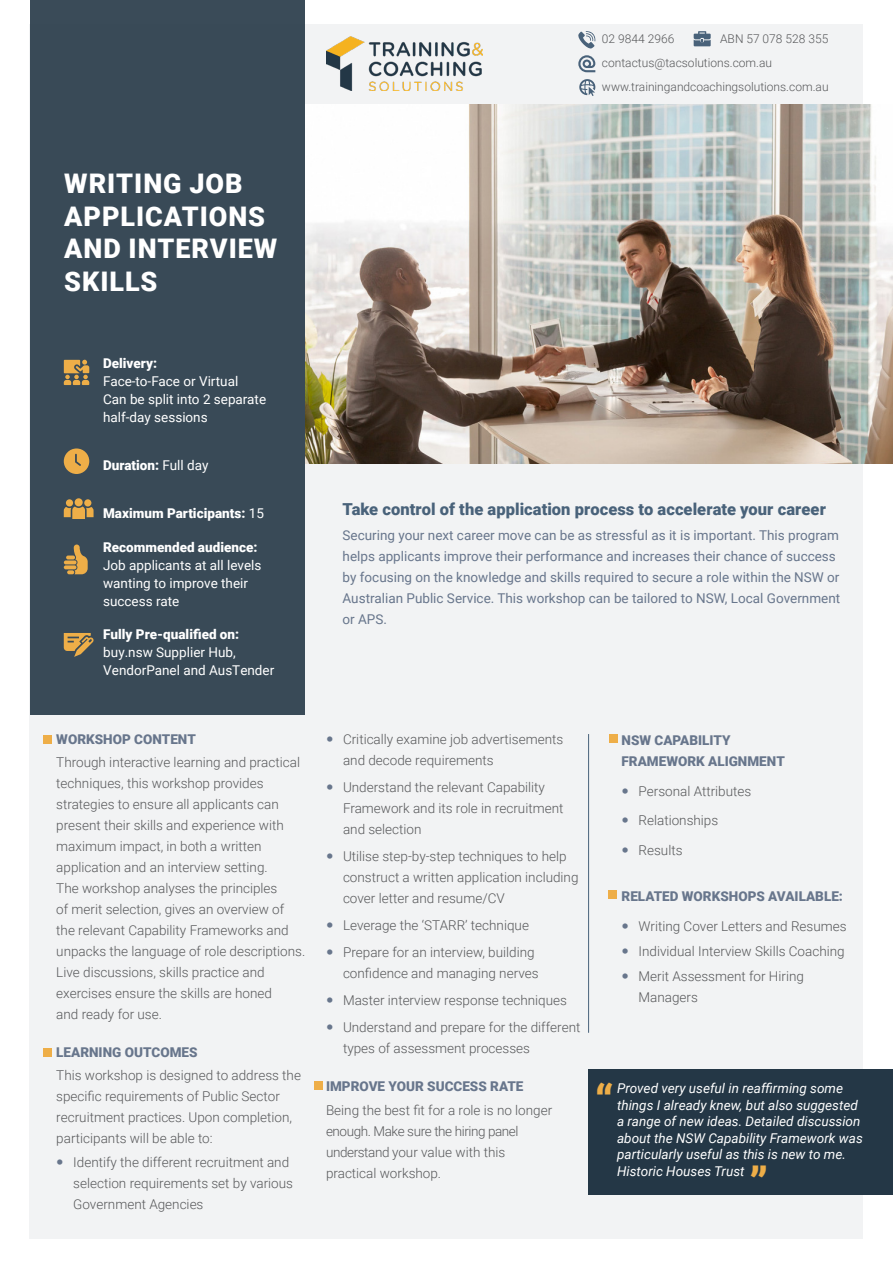
<style>
.page{position:relative;width:893px;height:1263px;background:#fff}
.page>*{position:absolute;margin:0;border:0;box-sizing:border-box;transform-origin:0 0}
._01_Body{font:900 45px "Roboto";color:#eeae48}
.t1{font:900 27px/32.4px "Roboto";letter-spacing:.035em;color:#fff}
._02_heading{font:900 16.5px "Roboto";letter-spacing:.005em;color:#49627a}
.t2{font:300 13.5px/21px "Roboto";color:#57585a}
._02_heading-2{font:13.5px/21px "Roboto";color:#68768c}
._01_Body-2{font:13.5px/18px "Roboto";color:#fff}
.t3{font:italic 13.5px/16.5px "Roboto";color:#fff}
.t4{font:900 13.5px/21px "Roboto";color:#68768c}
._01_Body-3{font:900 13.5px "Roboto";color:#fff}
._01_Body-4{font:300 12px/24px "Roboto";color:#57585a}
.s1{font-weight:900}
.s2{font-weight:400}
</style>
<div class="page">
<div style="left:30px;top:24px;width:833px;height:1215px;background:#f2f3f4"></div>
<img style="left:305px;top:104px;width:588px;height:359px">
<div style="left:30px;top:0;width:275px;height:714px;background:#394a57"></div>
<div style="left:588px;top:1069px;width:305px;height:125px;background:#243746"></div>
<svg style="left:64px;top:499px;width:30px;height:20px"></svg>
<svg style="left:66px;top:544px;width:22px;height:30px"></svg>
<svg style="left:64px;top:448px;width:25px;height:26px"></svg>
<svg style="left:64px;top:360px;width:25px;height:25px"></svg>
<div style="left:43px;top:1048px;width:9px;height:8px;background:#eeae48"></div>
<div style="left:609px;top:734px;width:8px;height:8px;background:#eeae48"></div>
<div style="left:44px;top:735px;width:8px;height:8px;background:#eeae48"></div>
<hr style="left:588px;top:734px;width:1px;height:299px;background:#49627a">
<svg style="left:64px;top:633px;width:30px;height:24px"></svg>
<div style="left:609px;top:891px;width:8px;height:8px;background:#eeae48"></div>
<div style="left:314px;top:1081px;width:8px;height:9px;background:#eeae48"></div>
<svg style="left:579px;top:79px;width:16px;height:17px"></svg>
<svg style="left:578px;top:55px;width:17px;height:17px"></svg>
<svg style="left:578px;top:31px;width:18px;height:18px"></svg>
<svg style="left:694px;top:31px;width:17px;height:15px"></svg>
<img style="left:326px;top:37px;width:156px;height:54px">
<p class="_01_Body-4" style="left:720px;top:27px;width:110px">ABN 57 078 528 355</p>
<p class="_01_Body-4" style="left:602px;top:27px;width:228px">02 9844 2966 contactus@tacsolutions.com.au www.trainingandcoachingsolutions.com.au</p>
<p class="t1" style="left:64px;top:167px;width:215px">WRITING JOB<br>APPLICATIONS<br>AND INTERVIEW<br>SKILLS</p>
<p class="_01_Body-2" style="left:103px;top:354px;width:165px"><span class="s1">Delivery:<br></span>Face-to-Face or Virtual<br>Can be split into 2 separate half-day sessions</p>
<p class="_01_Body-3" style="left:103px;top:455px;width:107px">Duration: <span class="s2">Full day</span></p>
<p class="_01_Body-3" style="left:103px;top:503px;width:162px">Maximum Participants: <span class="s2">15</span></p>
<p class="_01_Body-2" style="left:103px;top:538px;width:160px"><span class="s1">Recommended audience:<br></span>Job applicants at all levels wanting to improve their success rate</p>
<p class="_01_Body-2" style="left:103px;top:625px;width:172px"><span class="s1">Fully Pre-qualified on: </span>buy.nsw Supplier Hub,<br>VendorPanel and AusTender</p>
<p class="_02_heading" style="left:343px;top:497px;width:485px">Take control of the application process to accelerate your career</p>
<p class="_02_heading-2" style="left:343px;top:524px;width:499px">Securing your next career move can be as stressful as it is important. This program helps applicants improve their performance and increases their chance of success by focusing on the knowledge and skills required to secure a role within the NSW or Australian Public Service. This workshop can be tailored to NSW, Local Government or APS.</p>
<p class="t4" style="left:56px;top:728px;width:141px">WORKSHOP CONTENT</p>
<p class="t2" style="left:56px;top:751px;width:251px">Through interactive learning and practical techniques, this workshop provides strategies to ensure all applicants can present their skills and experience with maximum impact, in both a written application and an interview setting.<br>The workshop analyses the principles<br>of merit selection, gives an overview of the relevant Capability Frameworks and unpacks the language of role descriptions.<br>Live discussions, skills practice and exercises ensure the skills are honed<br>and ready for use.</p>
<p class="t4" style="left:56px;top:1041px;width:143px">LEARNING OUTCOMES</p>
<p class="t2" style="left:56px;top:1065px;width:246px">This workshop is designed to address the specific requirements of Public Sector recruitment practices. Upon completion, participants will be able to:</p>
<p class="t2" style="left:73px;top:1151px;width:221px">Identify the different recruitment and selection requirements set by various<br>Government Agencies</p>
<p class="t2" style="left:343px;top:728px;width:222px">Critically examine job advertisements and decode requirements</p>
<p class="t2" style="left:343px;top:776px;width:222px">Understand the relevant Capability<br>Framework and its role in recruitment and selection</p>
<p class="t2" style="left:343px;top:845px;width:237px">Utilise step-by-step techniques to help construct a written application including cover letter and resume/CV</p>
<p class="t2" style="left:343px;top:914px;width:187px">Leverage the ‘STARR’ technique</p>
<p class="t2" style="left:343px;top:941px;width:197px">Prepare for an interview, building confidence and managing nerves</p>
<p class="t2" style="left:343px;top:989px;width:226px">Master interview response techniques</p>
<p class="t2" style="left:343px;top:1016px;width:239px">Understand and prepare for the different types of assessment processes</p>
<p class="t4" style="left:326px;top:1075px;width:199px">IMPROVE YOUR SUCCESS RATE</p>
<p class="t2" style="left:326px;top:1099px;width:228px">Being the best fit for a role is no longer enough. Make sure the hiring panel understand your value with this practical workshop.</p>
<p class="t4" style="left:622px;top:729px;width:165px">NSW CAPABILITY<br>FRAMEWORK ALIGNMENT</p>
<p class="t2" style="left:639px;top:780px;width:114px">Personal Attributes</p>
<p class="t2" style="left:639px;top:809px;width:81px">Relationships</p>
<p class="t2" style="left:639px;top:839px;width:45px">Results</p>
<p class="t4" style="left:622px;top:885px;width:223px">RELATED WORKSHOPS AVAILABLE:</p>
<p class="t2" style="left:639px;top:915px;width:209px">Writing Cover Letters and Resumes</p>
<p class="t2" style="left:639px;top:940px;width:208px">Individual Interview Skills Coaching</p>
<p class="t2" style="left:639px;top:965px;width:167px">Merit Assessment for Hiring<br>Managers</p>
<p class="_01_Body" style="left:595px;top:1069px;width:21px">“</p>
<p class="t3" style="left:617px;top:1079px;width:247px">Proved very useful in reaffirming some things I already knew, but also suggested a range of new ideas. Detailed discussion about the NSW Capability Framework was particularly useful as this is new to me.<br>Historic Houses Trust</p>
<p class="_01_Body" style="left:768px;top:1190px;width:21px;rotate:-180deg">“</p>
</div>
